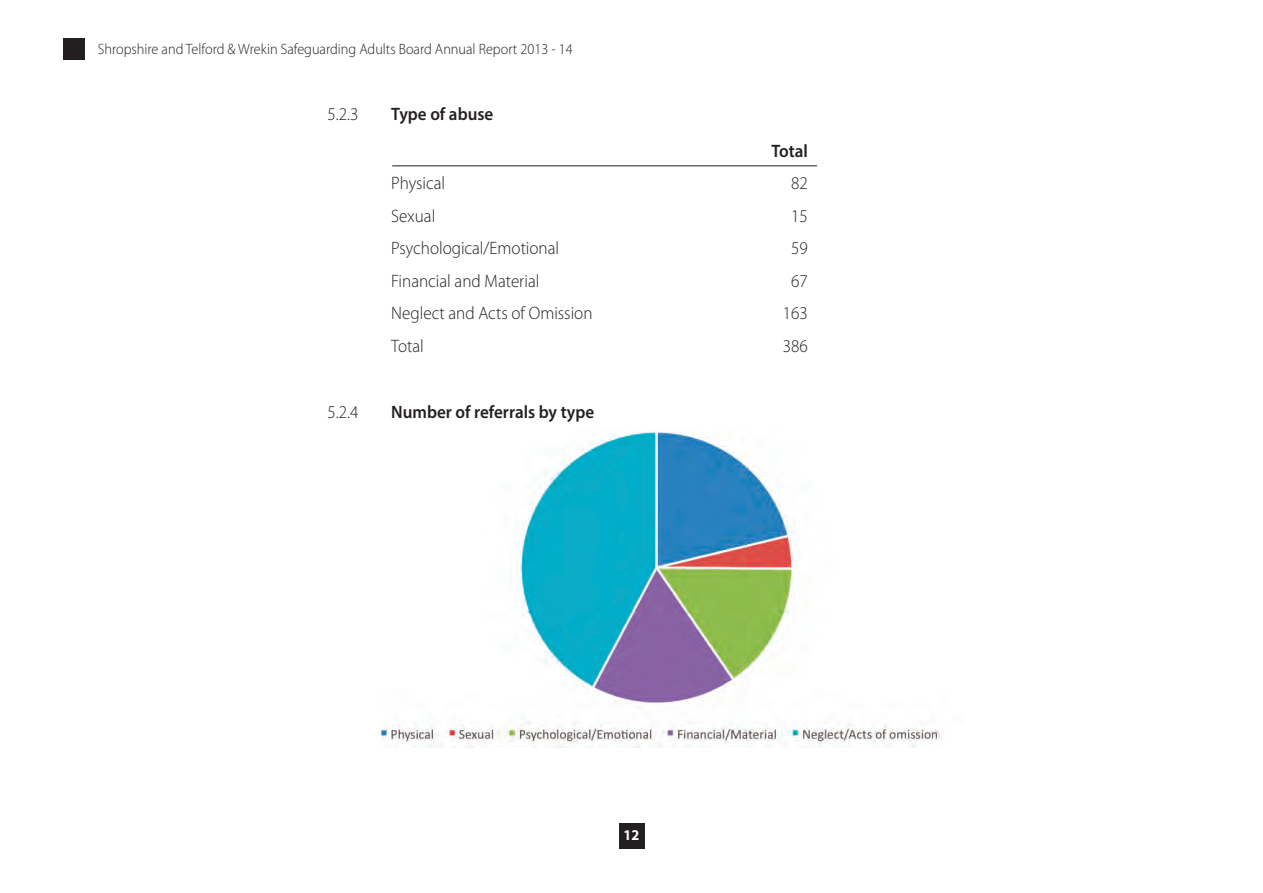
<style>
.page{position:relative;width:1263px;height:893px;background:#fff}
.page>*{position:absolute;margin:0;border:0;box-sizing:border-box;transform-origin:0 0}
.t1{font:300 18px "Myriad Pro";color:#231f20;scale:.95 1}
.t2{font:600 18px "Myriad Pro";color:#231f20;scale:.95 1}
.t3{font:300 15px "Myriad Pro";color:#231f20;scale:.95 1}
.t4{font:700 15px "Myriad Pro";color:#fff;scale:.95 1}
</style>
<div class="page">
<div style="left:619px;top:823px;width:25px;height:25px;background:#231f20"></div>
<div style="left:64px;top:38px;width:21px;height:22px;background:#231f20"></div>
<img style="left:380px;top:431px;width:561px;height:316px">
<hr style="left:392px;top:166px;width:425px;height:1px;background:#231f20">
<p class="t3" style="left:98px;top:43px;width:501px">Shropshire and Telford &amp; Wrekin Safeguarding Adults Board Annual Report 2013 - 14</p>
<p class="t1" style="left:327px;top:107px;width:34px">5.2.3</p>
<p class="t2" style="left:391px;top:107px;width:109px">Type of abuse</p>
<p class="t2" style="left:771px;top:144px;width:40px">Total</p>
<p class="t1" style="left:391px;top:176px;width:58px">Physical</p>
<p class="t1" style="left:791px;top:176px;width:19px">82</p>
<p class="t1" style="left:391px;top:209px;width:48px">Sexual</p>
<p class="t1" style="left:791px;top:209px;width:19px">15</p>
<p class="t1" style="left:391px;top:241px;width:178px">Psychological/Emotional</p>
<p class="t1" style="left:791px;top:241px;width:19px">59</p>
<p class="t1" style="left:391px;top:274px;width:157px">Financial and Material</p>
<p class="t1" style="left:791px;top:274px;width:19px">67</p>
<p class="t1" style="left:391px;top:306px;width:213px">Neglect and Acts of Omission</p>
<p class="t1" style="left:783px;top:306px;width:28px">163</p>
<p class="t1" style="left:391px;top:339px;width:36px">Total</p>
<p class="t1" style="left:783px;top:339px;width:28px">386</p>
<p class="t1" style="left:327px;top:406px;width:34px">5.2.4</p>
<p class="t2" style="left:391px;top:406px;width:215px">Number of referrals by type</p>
<p class="t4" style="left:624px;top:830px;width:18px">12</p>
</div>
